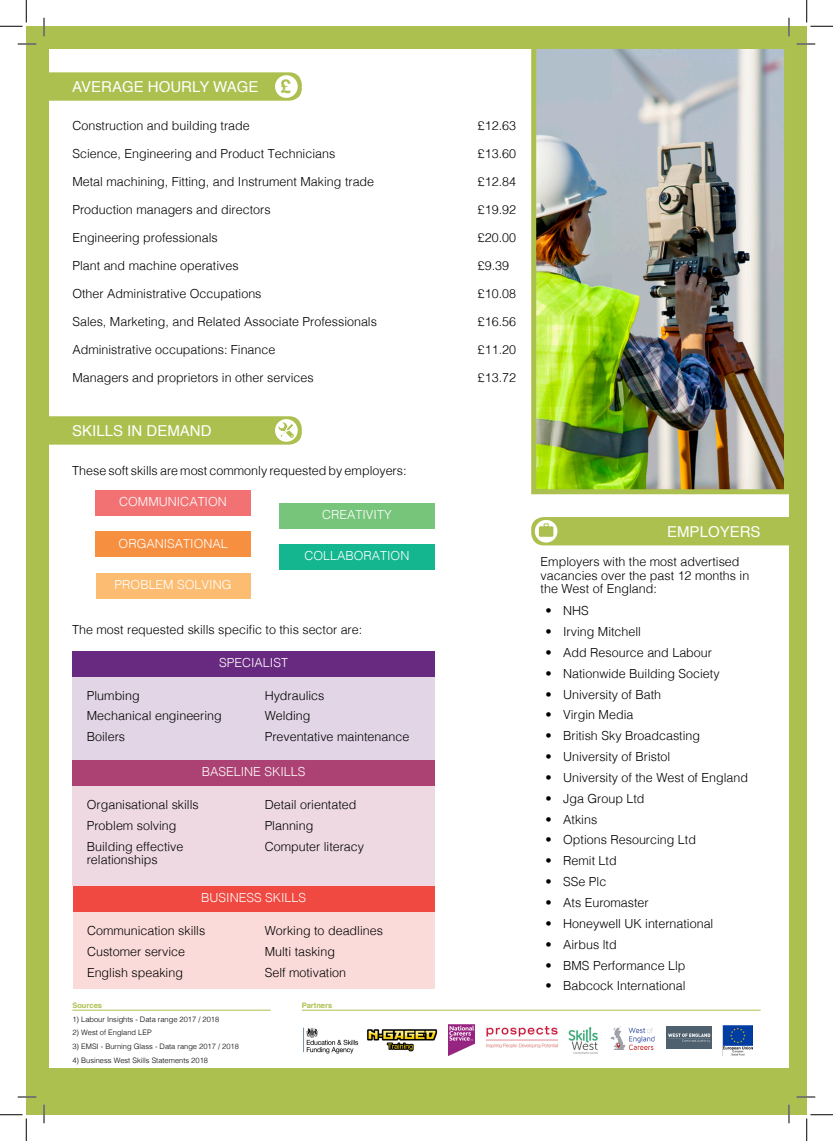
<style>
.page{position:relative;width:833px;height:1141px;background:#fff}
.page>*{position:absolute;margin:0;border:0;box-sizing:border-box;transform-origin:0 0}
.t1{font:700 19px "Helvetica";color:#acc04f}
.t2{font:15px "Helvetica";color:#fff}
.t3{font:300 12.5px/13.8px "Helvetica";color:#000}
.t4{font:300 12.5px "Helvetica";color:#fff}
.t5{font:300 7.5px "Helvetica";color:#000}
.t6{font:700 7.5px "Helvetica";color:#acc04f}
</style>
<div class="page">
<div style="left:73px;top:911px;width:361px;height:77px;background:#fbdbd9"></div>
<div style="left:73px;top:677px;width:361px;height:82px;background:#e1d5e6"></div>
<div style="left:73px;top:785px;width:361px;height:101px;background:#eed9e3"></div>
<div style="left:44px;top:26px;width:762px;height:23px;background:#acc04f"></div>
<img style="left:537px;top:50px;width:245px;height:438px">
<div style="left:531px;top:44px;width:257px;height:450px;border:5px solid #acc04f"></div>
<svg style="left:49px;top:72px;width:252px;height:29px;background:#aec154"></svg>
<div style="left:95px;top:490px;width:155px;height:26px;background:#f27274"></div>
<div style="left:96px;top:531px;width:155px;height:26px;background:#f68f40"></div>
<div style="left:95px;top:573px;width:155px;height:25px;background:#fcbd72"></div>
<div style="left:279px;top:502px;width:155px;height:26px;background:#77c47b"></div>
<div style="left:279px;top:544px;width:155px;height:26px;background:#13b68f"></div>
<div style="left:275px;top:75px;width:22px;height:23px;background:#fff;border-radius:50%"></div>
<svg style="left:49px;top:416px;width:252px;height:28px;background:#b1c359"></svg>
<div style="left:531px;top:517px;width:257px;height:28px;background:#acc04f"></div>
<div style="left:26px;top:1068px;width:780px;height:46px;background:#acc04f"></div>
<div style="left:26px;top:26px;width:23px;height:1070px;background:#acc04f"></div>
<div style="left:788px;top:41px;width:18px;height:1055px;background:#acc04f"></div>
<div style="left:73px;top:651px;width:361px;height:26px;background:#682a80"></div>
<div style="left:72px;top:759px;width:362px;height:26px;background:#ac4273"></div>
<div style="left:73px;top:886px;width:361px;height:25px;background:#ef4941"></div>
<hr style="left:72px;top:1009px;width:198px;height:1px;background:#acc04f">
<img style="left:303px;top:1027px;width:56px;height:27px">
<img style="left:722px;top:1025px;width:30px;height:29px">
<img style="left:367px;top:1029px;width:70px;height:23px">
<img style="left:448px;top:1024px;width:26px;height:31px">
<img style="left:486px;top:1026px;width:71px;height:21px">
<img style="left:568px;top:1026px;width:30px;height:28px">
<img style="left:610px;top:1026px;width:45px;height:23px">
<img style="left:666px;top:1026px;width:45px;height:22px">
<hr style="left:301px;top:1009px;width:459px;height:1px;background:#acc04f">
<svg style="left:18px;top:43px;width:18px;height:2px"></svg>
<svg style="left:796px;top:43px;width:18px;height:2px"></svg>
<svg style="left:18px;top:1096px;width:18px;height:1px"></svg>
<svg style="left:796px;top:1096px;width:18px;height:1px"></svg>
<svg style="left:43px;top:18px;width:2px;height:18px"></svg>
<svg style="left:43px;top:1104px;width:2px;height:19px"></svg>
<svg style="left:788px;top:18px;width:1px;height:18px"></svg>
<svg style="left:787px;top:1104px;width:2px;height:19px"></svg>
<svg style="left:0;top:0;width:27px;height:27px"></svg>
<svg style="left:0;top:1114px;width:27px;height:26px"></svg>
<svg style="left:806px;top:0;width:26px;height:27px"></svg>
<svg style="left:806px;top:1114px;width:26px;height:26px"></svg>
<p class="t2" style="left:72px;top:76px;width:188px">AVERAGE HOURLY WAGE</p>
<h1 class="t1" style="left:280px;top:71px;width:12px">£</h1>
<p class="t3" style="left:72px;top:118px;width:179px">Construction and building trade</p>
<p class="t3" style="left:477px;top:118px;width:40px">£12.63</p>
<p class="t3" style="left:72px;top:146px;width:264px">Science, Engineering and Product Technicians</p>
<p class="t3" style="left:477px;top:146px;width:40px">£13.60</p>
<p class="t3" style="left:72px;top:174px;width:303px">Metal machining, Fitting, and Instrument Making trade</p>
<p class="t3" style="left:477px;top:174px;width:40px">£12.84</p>
<p class="t3" style="left:72px;top:202px;width:199px">Production managers and directors</p>
<p class="t3" style="left:477px;top:202px;width:40px">£19.92</p>
<p class="t3" style="left:72px;top:230px;width:147px">Engineering professionals</p>
<p class="t3" style="left:477px;top:230px;width:40px">£20.00</p>
<p class="t3" style="left:72px;top:258px;width:168px">Plant and machine operatives</p>
<p class="t3" style="left:477px;top:258px;width:33px">£9.39</p>
<p class="t3" style="left:72px;top:286px;width:190px">Other Administrative Occupations</p>
<p class="t3" style="left:477px;top:286px;width:40px">£10.08</p>
<p class="t3" style="left:72px;top:313px;width:306px">Sales, Marketing, and Related Associate Professionals</p>
<p class="t3" style="left:477px;top:313px;width:40px">£16.56</p>
<p class="t3" style="left:72px;top:341px;width:204px">Administrative occupations: Finance</p>
<p class="t3" style="left:477px;top:341px;width:40px">£11.20</p>
<p class="t3" style="left:72px;top:369px;width:243px">Managers and proprietors in other services</p>
<p class="t3" style="left:477px;top:369px;width:40px">£13.72</p>
<p class="t2" style="left:72px;top:419px;width:141px">SKILLS IN DEMAND</p>
<p class="t3" style="left:72px;top:463px;width:335px">These soft skills are most commonly requested by employers:</p>
<p class="t4" style="left:119px;top:491px;width:109px">COMMUNICATION</p>
<p class="t4" style="left:118px;top:532px;width:111px">ORGANISATIONAL</p>
<p class="t4" style="left:114px;top:574px;width:118px">PROBLEM SOLVING</p>
<p class="t4" style="left:322px;top:503px;width:71px">CREATIVITY</p>
<p class="t4" style="left:304px;top:545px;width:106px">COLLABORATION</p>
<p class="t3" style="left:72px;top:621px;width:291px">The most requested skills specific to this sector are:</p>
<p class="t4" style="left:219px;top:652px;width:70px">SPECIALIST</p>
<p class="t3" style="left:87px;top:687px;width:54px">Plumbing</p>
<p class="t3" style="left:87px;top:708px;width:136px">Mechanical engineering</p>
<p class="t3" style="left:87px;top:729px;width:40px">Boilers</p>
<p class="t3" style="left:264px;top:687px;width:61px">Hydraulics</p>
<p class="t3" style="left:264px;top:708px;width:47px">Welding</p>
<p class="t3" style="left:264px;top:729px;width:146px">Preventative maintenance</p>
<p class="t4" style="left:202px;top:760px;width:105px">BASELINE SKILLS</p>
<p class="t3" style="left:87px;top:796px;width:113px">Organisational skills</p>
<p class="t3" style="left:87px;top:817px;width:91px">Problem solving</p>
<p class="t3" style="left:87px;top:838px;width:98px">Building effective relationships</p>
<p class="t3" style="left:264px;top:796px;width:93px">Detail orientated</p>
<p class="t3" style="left:264px;top:817px;width:50px">Planning</p>
<p class="t3" style="left:264px;top:838px;width:101px">Computer literacy</p>
<p class="t4" style="left:201px;top:887px;width:106px">BUSINESS SKILLS</p>
<p class="t3" style="left:87px;top:922px;width:120px">Communication skills</p>
<p class="t3" style="left:87px;top:943px;width:99px">Customer service</p>
<p class="t3" style="left:87px;top:964px;width:97px">English speaking</p>
<p class="t3" style="left:264px;top:922px;width:120px">Working to deadlines</p>
<p class="t3" style="left:264px;top:943px;width:72px">Multi tasking</p>
<p class="t3" style="left:264px;top:964px;width:83px">Self motivation</p>
<p class="t6" style="left:72px;top:998px;width:31px">Sources</p>
<p class="t5" style="left:72px;top:1012px;width:148px">1) Labour Insights - Data range 2017 / 2018</p>
<p class="t5" style="left:72px;top:1026px;width:81px">2) West of England LEP</p>
<p class="t5" style="left:72px;top:1039px;width:168px">3) EMSI - Burning Glass - Data range 2017 / 2018</p>
<p class="t5" style="left:72px;top:1053px;width:137px">4) Business West Skills Statements 2018</p>
<p class="t6" style="left:301px;top:998px;width:32px">Partners</p>
<p class="t2" style="left:666px;top:520px;width:95px">EMPLOYERS</p>
<p class="t3" style="left:540px;top:553px;width:210px">Employers with the most advertised vacancies over the past 12 months in the West of England:</p>
<p class="t3" style="left:545px;top:603px;width:45px">• NHS</p>
<p class="t3" style="left:545px;top:623px;width:97px">• Irving Mitchell</p>
<p class="t3" style="left:545px;top:644px;width:168px">• Add Resource and Labour</p>
<p class="t3" style="left:545px;top:665px;width:176px">• Nationwide Building Society</p>
<p class="t3" style="left:545px;top:686px;width:117px">• University of Bath</p>
<p class="t3" style="left:545px;top:707px;width:89px">• Virgin Media</p>
<p class="t3" style="left:545px;top:728px;width:156px">• British Sky Broadcasting</p>
<p class="t3" style="left:545px;top:748px;width:126px">• University of Bristol</p>
<p class="t3" style="left:545px;top:769px;width:204px">• University of the West of England</p>
<p class="t3" style="left:545px;top:790px;width:100px">• Jga Group Ltd</p>
<p class="t3" style="left:545px;top:811px;width:53px">• Atkins</p>
<p class="t3" style="left:545px;top:832px;width:152px">• Options Resourcing Ltd</p>
<p class="t3" style="left:545px;top:853px;width:73px">• Remit Ltd</p>
<p class="t3" style="left:545px;top:873px;width:62px">• SSe Plc</p>
<p class="t3" style="left:545px;top:894px;width:105px">• Ats Euromaster</p>
<p class="t3" style="left:545px;top:915px;width:169px">• Honeywell UK international</p>
<p class="t3" style="left:545px;top:936px;width:73px">• Airbus ltd</p>
<p class="t3" style="left:545px;top:957px;width:141px">• BMS Performance Llp</p>
<p class="t3" style="left:545px;top:978px;width:142px">• Babcock International</p>
</div>
